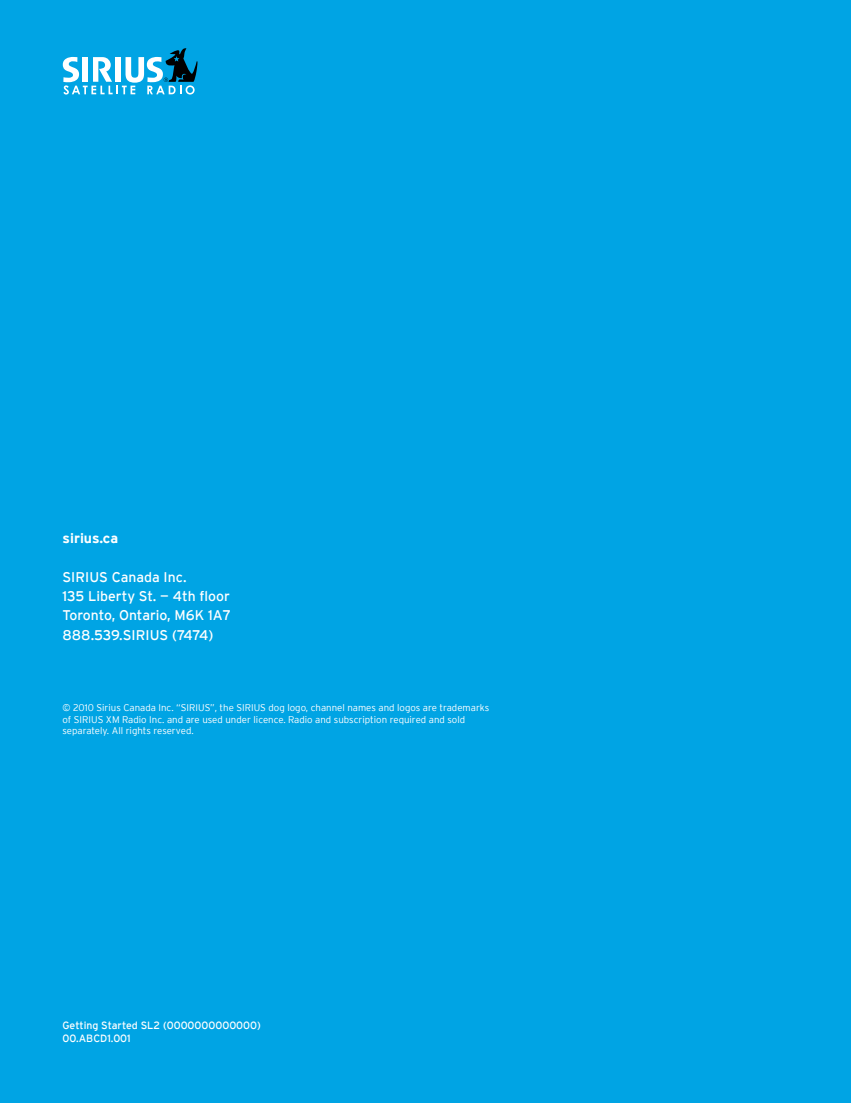
<style>
.page{position:relative;width:851px;height:1103px;background:#fff}
.page>*{position:absolute;margin:0;border:0;box-sizing:border-box;transform-origin:0 0}
.t1{font:14px/19.2px "Interstate";color:#fff}
.t2{font:700 14px "Interstate";color:#fff}
.t3{font:10.5px/12.6px "Interstate";color:#fff}
.t4{font:300 9.62px/11.5px "Interstate";color:#fff}
</style>
<div class="page">
<div style="left:0;top:0;width:850px;height:1102px;background:#00a4e4"></div>
<svg style="left:63px;top:48px;width:134px;height:47px"></svg>
<h1 class="t2" style="left:62px;top:530px;width:57px">sirius.ca</h1>
<h1 class="t1" style="left:62px;top:567px;width:170px">SIRIUS Canada Inc.<br>135 Liberty St. — 4th floor<br>Toronto, Ontario, M6K 1A7<br>888.539.SIRIUS (7474)</h1>
<p class="t4" style="left:62px;top:702px;width:428px">© 2010 Sirius Canada Inc. “SIRIUS”, the SIRIUS dog logo, channel names and logos are trademarks of SIRIUS XM Radio Inc. and are used under licence. Radio and subscription required and sold separately. All rights reserved.</p>
<p class="t3" style="left:62px;top:1019px;width:200px">Getting Started SL2 (0000000000000)<br>00.ABCD1.001</p>
</div>
